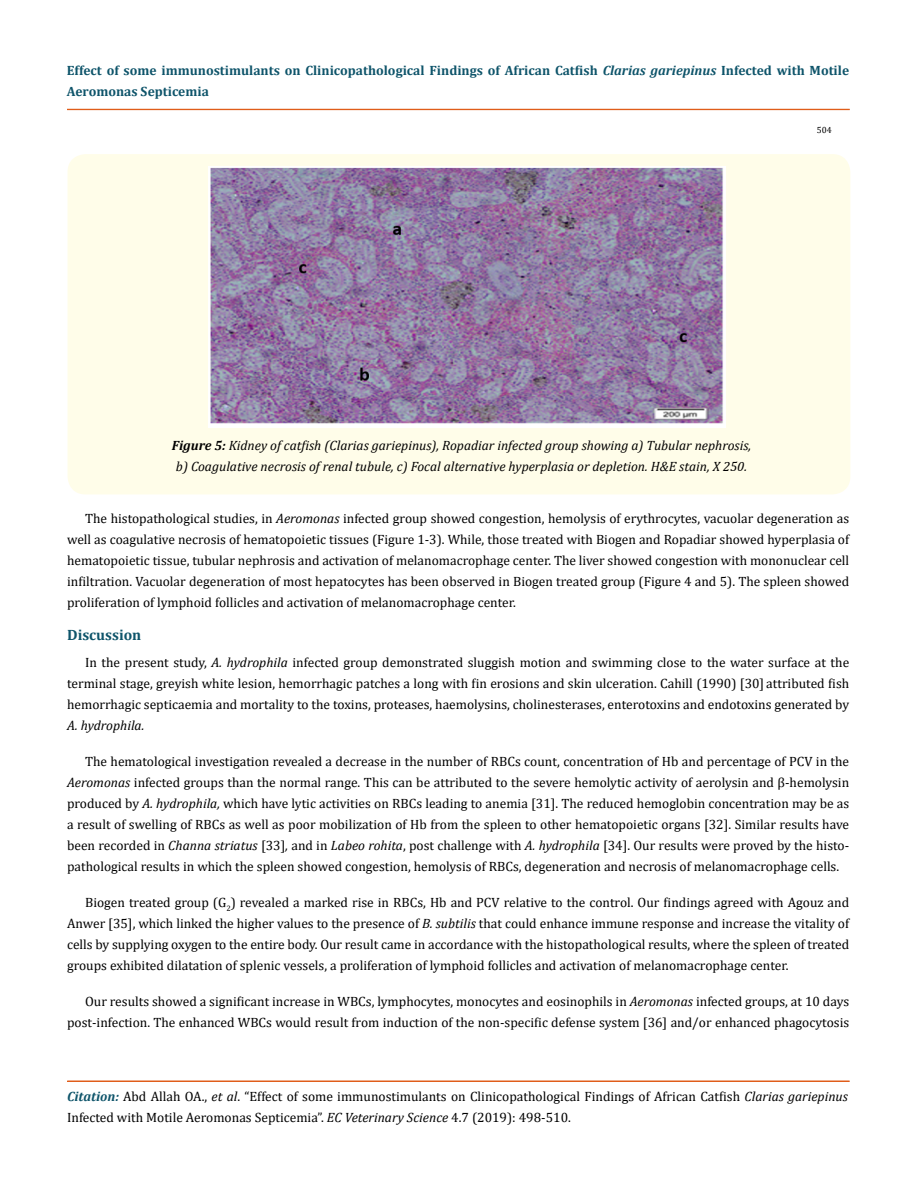
<style>
.page{position:relative;width:917px;height:1190px;background:#fff}
.page>*{position:absolute;margin:0;border:0;box-sizing:border-box;transform-origin:0 0}
.t1{font:700 15px "Cambria";color:#0e546a}
.t2{font:13.5px/21px "Cambria";color:#000;text-align:justify}
.t3{font:italic 13.5px/21px "Cambria";color:#000;text-align:center}
.t4{font:700 13.5px/21px "Cambria";color:#0e546a}
.t5{font:9px "Cambria";color:#000}
.s1{font-style:italic}
.s2{font-weight:700}
.s3{font-weight:700;font-style:italic;color:#0e546a}
</style>
<div class="page">
<div style="left:67px;top:109px;width:782px;height:1px;border:1px solid #e05d1a"></div>
<div style="left:67px;top:1081px;width:782px;height:1px;border:1px solid #e05d1a"></div>
<div style="left:68px;top:154px;width:782px;height:340px;background:#fffde9;border-radius:18px"></div>
<img style="left:209px;top:166px;width:516px;height:261px">
<p class="t4" style="left:67px;top:60px;width:783px">Effect of some immunostimulants on Clinicopathological Findings of African Catfish <span class="s1">Clarias gariepinus</span> Infected with Motile<br>Aeromonas Septicemia</p>
<p class="t5" style="left:816px;top:124px;width:16px">504</p>
<p class="t3" style="left:172px;top:434px;width:581px"><span class="s2">Figure 5:</span> Kidney of catfish (Clarias gariepinus), Ropadiar infected group showing a) Tubular nephrosis, b) Coagulative necrosis of renal tubule, c) Focal alternative hyperplasia or depletion. H&amp;E stain, X 250.</p>
<p class="t2" style="left:67px;top:507px;width:783px;text-indent:18px">The histopathological studies, in <span class="s1">Aeromonas</span> infected group showed congestion, hemolysis of erythrocytes, vacuolar degeneration as well as coagulative necrosis of hematopoietic tissues (Figure 1-3). While, those treated with Biogen and Ropadiar showed hyperplasia of hematopoietic tissue, tubular nephrosis and activation of melanomacrophage center. The liver showed congestion with mononuclear cell infiltration. Vacuolar degeneration of most hepatocytes has been observed in Biogen treated group (Figure 4 and 5). The spleen showed proliferation of lymphoid follicles and activation of melanomacrophage center.</p>
<p class="t1" style="left:67px;top:624px;width:76px">Discussion</p>
<p class="t2" style="left:67px;top:651px;width:783px;text-indent:18px">In the present study, <span class="s1">A. hydrophila</span> infected group demonstrated sluggish motion and swimming close to the water surface at the terminal stage, greyish white lesion, hemorrhagic patches a long with fin erosions and skin ulceration. Cahill (1990) [30] attributed fish hemorrhagic septicaemia and mortality to the toxins, proteases, haemolysins, cholinesterases, enterotoxins and endotoxins generated by</p>
<p class="t3" style="left:67px;top:714px;width:79px">A. hydrophila.</p>
<p class="t2" style="left:67px;top:750px;width:783px;text-indent:18px">The hematological investigation revealed a decrease in the number of RBCs count, concentration of Hb and percentage of PCV in the <span class="s1">Aeromonas</span> infected groups than the normal range. This can be attributed to the severe hemolytic activity of aerolysin and β-hemolysin produced by <span class="s1">A. hydrophila,</span> which have lytic activities on RBCs leading to anemia [31]. The reduced hemoglobin concentration may be as a result of swelling of RBCs as well as poor mobilization of Hb from the spleen to other hematopoietic organs [32]. Similar results have been recorded in <span class="s1">Channa striatus</span> [33]<span class="s1">,</span> and in <span class="s1">Labeo rohita</span>, post challenge with <span class="s1">A. hydrophila</span> [34]. Our results were proved by the histo&shy;pathological results in which the spleen showed congestion, hemolysis of RBCs, degeneration and necrosis of melanomacrophage cells.</p>
<p class="t2" style="left:67px;top:891px;width:783px;text-indent:18px">Biogen treated group (G<sub>2</sub>) revealed a marked rise in RBCs, Hb and PCV relative to the control. Our findings agreed with Agouz and Anwer [35], which linked the higher values to the presence of <span class="s1">B. subtilis</span> that could enhance immune response and increase the vitality of cells by supplying oxygen to the entire body. Our result came in accordance with the histopathological results, where the spleen of treated groups exhibited dilatation of splenic vessels, a proliferation of lymphoid follicles and activation of melanomacrophage center.</p>
<p class="t2" style="left:67px;top:990px;width:783px;text-align:right">Our results showed a significant increase in WBCs, lymphocytes, monocytes and eosinophils in <span class="s1">Aeromonas</span> infected groups, at 10 days post-infection. The enhanced WBCs would result from induction of the non‐specific defense system [36] and/or enhanced phagocytosis</p>
<p class="t2" style="left:67px;top:1086px;width:782px"><span class="s3">Citation:</span> Abd Allah OA., <span class="s1">et al</span>. “Effect of some immunostimulants on Clinicopathological Findings of African Catfish <span class="s1">Clarias gariepinus<br></span>Infected with Motile Aeromonas Septicemia”. <span class="s1">EC Veterinary Science</span> 4.7 (2019): 498-510.</p>
</div>
